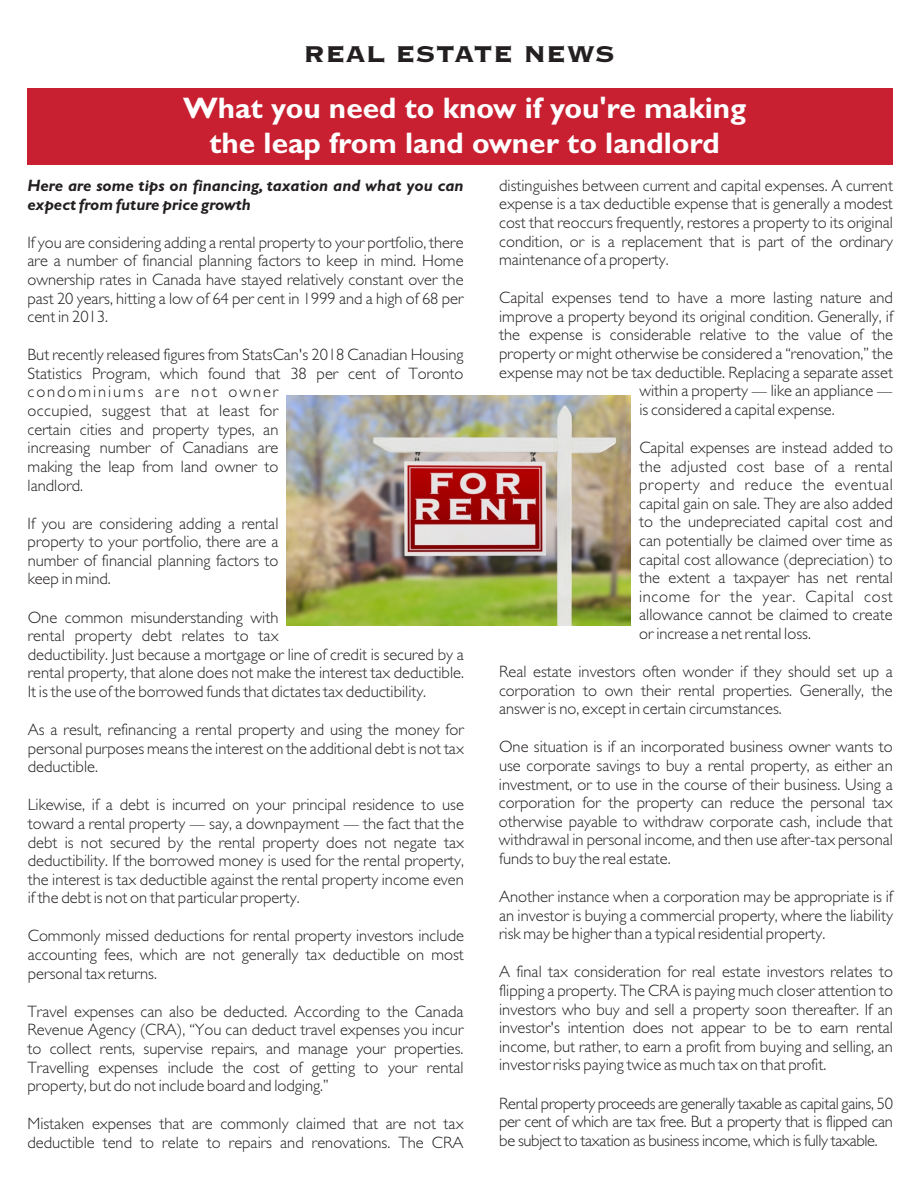
<style>
.page{position:relative;width:918px;height:1188px;background:#fff}
.page>*{position:absolute;margin:0;border:0;box-sizing:border-box;transform-origin:0 0}
.t1{font:800 30px "Copperplate Gothic BT";color:#231f20}
.t2{font:700 29.7px/34.5px "Gill Sans";color:#fff;text-align:center}
.t3{font:300 16.5px/18.6px "Gill Sans";color:#231f20;text-align:justify}
.t4{font:italic 700 16.5px/18.8px "Gill Sans";color:#231f20}
</style>
<div class="page">
<div style="left:28px;top:88px;width:865px;height:77px;background:#c82031"></div>
<img style="left:287px;top:395px;width:344px;height:230px">
<p class="t1" style="left:304px;top:38px;width:313px">REAL ESTATE NEWS</p>
<p class="t2" style="left:183px;top:91px;width:565px">What you need to know if you're making the leap from land owner to landlord</p>
<p class="t4" style="left:28px;top:176px;width:438px">Here are some tips on financing, taxation and what you can expect from future price growth</p>
<p class="t3" style="left:28px;top:233px;width:438px">If you are considering adding a rental property to your portfolio, there are a number of financial planning factors to keep in mind. Home ownership rates in Canada have stayed relatively constant over the past 20 years, hitting a low of 64 per cent in 1999 and a high of 68 per cent in 2013.</p>
<p class="t3" style="left:28px;top:346px;width:438px;text-align:left">But recently released figures from StatsCan's 2018 Canadian Housing Statistics Program, which found that 38 per cent of Toronto condominiums are not owner<br>occupied, suggest that at least for<br>certain cities and property types, an<br>increasing number of Canadians are<br>making the leap from land owner to<br>landlord.</p>
<p class="t3" style="left:28px;top:514px;width:252px">If you are considering adding a rental property to your portfolio, there are a number of financial planning factors to keep in mind.</p>
<p class="t3" style="left:28px;top:608px;width:438px;text-align:left">One common misunderstanding with<br>rental property debt relates to tax<br>deductibility. Just because a mortgage or line of credit is secured by a rental property, that alone does not make the interest tax deductible.<br>It is the use of the borrowed funds that dictates tax deductibility.</p>
<p class="t3" style="left:28px;top:720px;width:438px">As a result, refinancing a rental property and using the money for personal purposes means the interest on the additional debt is not tax deductible.</p>
<p class="t3" style="left:28px;top:796px;width:438px">Likewise, if a debt is incurred on your principal residence to use toward a rental property — say, a downpayment — the fact that the debt is not secured by the rental property does not negate tax deductibility. If the borrowed money is used for the rental property, the interest is tax deductible against the rental property income even if the debt is not on that particular property.</p>
<p class="t3" style="left:28px;top:927px;width:438px">Commonly missed deductions for rental property investors include accounting fees, which are not generally tax deductible on most personal tax returns.</p>
<p class="t3" style="left:27px;top:1002px;width:438px">Travel expenses can also be deducted. According to the Canada Revenue Agency (CRA), “You can deduct travel expenses you incur to collect rents, supervise repairs, and manage your properties.<br>Travelling expenses include the cost of getting to your rental property, but do not include board and lodging.”</p>
<p class="t3" style="left:27px;top:1115px;width:438px">Mistaken expenses that are commonly claimed that are not tax deductible tend to relate to repairs and renovations. The CRA</p>
<p class="t3" style="left:499px;top:176px;width:395px">distinguishes between current and capital expenses. A current expense is a tax deductible expense that is generally a modest cost that reoccurs frequently, restores a property to its original condition, or is a replacement that is part of the ordinary maintenance of a property.</p>
<p class="t3" style="left:499px;top:288px;width:395px">Capital expenses tend to have a more lasting nature and</p>
<p class="t3" style="left:499px;top:307px;width:395px">improve a property beyond its original condition. Generally, if</p>
<p class="t3" style="left:499px;top:326px;width:395px">the expense is considerable relative to the value of the</p>
<p class="t3" style="left:499px;top:344px;width:395px">property or might otherwise be considered a “renovation,” the</p>
<p class="t3" style="left:499px;top:363px;width:395px">expense may not be tax deductible. Replacing a separate asset</p>
<p class="t3" style="left:639px;top:382px;width:255px">within a property — like an appliance —</p>
<p class="t3" style="left:639px;top:400px;width:197px">is considered a capital expense.</p>
<p class="t3" style="left:639px;top:438px;width:255px">Capital expenses are instead added to the adjusted cost base of a rental property and reduce the eventual capital gain on sale. They are also added to the undepreciated capital cost and can potentially be claimed over time as capital cost allowance (depreciation) to the extent a taxpayer has net rental income for the year. Capital cost allowance cannot be claimed to create or increase a net rental loss.</p>
<p class="t3" style="left:499px;top:662px;width:395px">Real estate investors often wonder if they should set up a corporation to own their rental properties. Generally, the answer is no, except in certain circumstances.</p>
<p class="t3" style="left:499px;top:738px;width:396px">One situation is if an incorporated business owner wants to use corporate savings to buy a rental property, as either an investment, or to use in the course of their business. Using a corporation for the property can reduce the personal tax otherwise payable to withdraw corporate cash, include that withdrawal in personal income, and then use after-tax personal funds to buy the real estate.</p>
<p class="t3" style="left:499px;top:887px;width:395px">Another instance when a corporation may be appropriate is if an investor is buying a commercial property, where the liability risk may be higher than a typical residential property.</p>
<p class="t3" style="left:499px;top:963px;width:395px">A final tax consideration for real estate investors relates to flipping a property. The CRA is paying much closer attention to investors who buy and sell a property soon thereafter. If an investor's intention does not appear to be to earn rental income, but rather, to earn a profit from buying and selling, an investor risks paying twice as much tax on that profit.</p>
<p class="t3" style="left:499px;top:1094px;width:395px">Rental property proceeds are generally taxable as capital gains, 50 per cent of which are tax free. But a property that is flipped can be subject to taxation as business income, which is fully taxable.</p>
</div>
